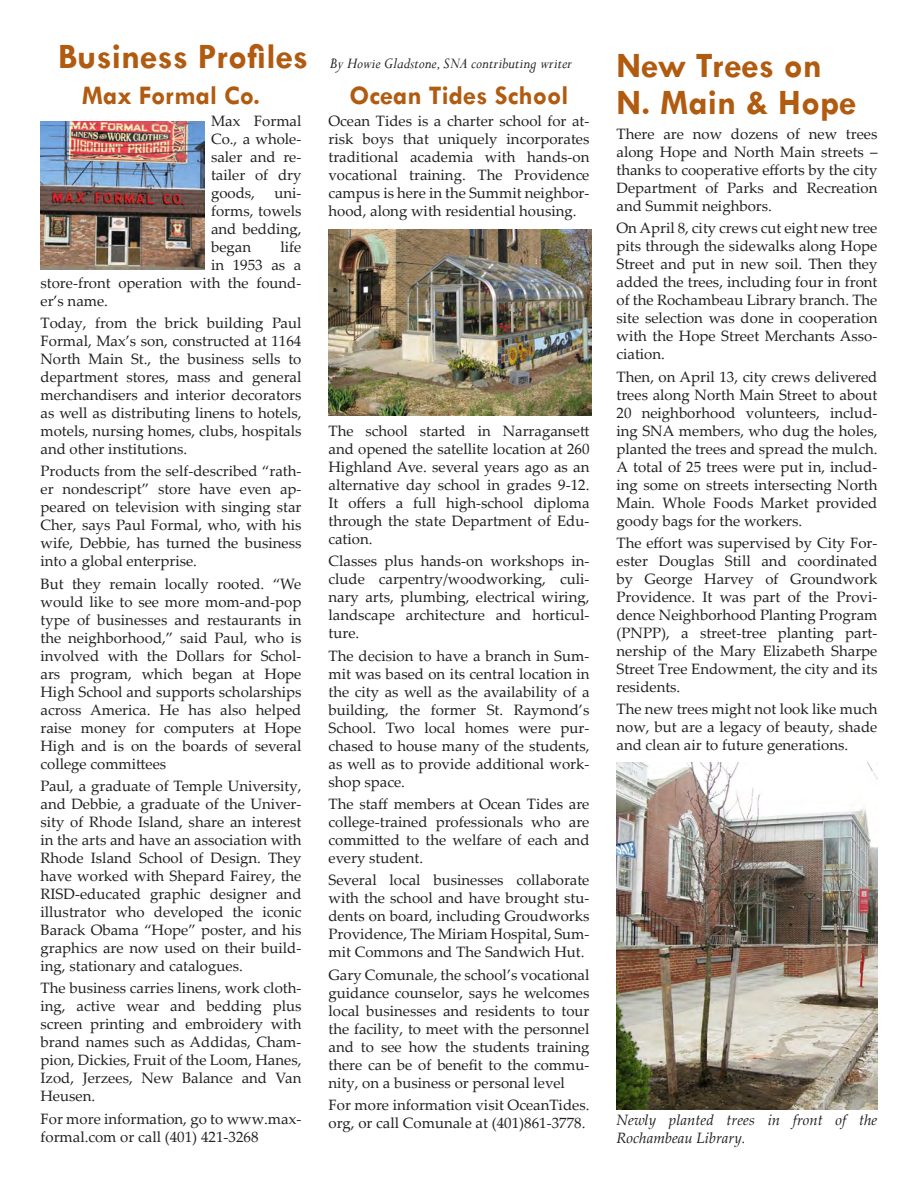
<style>
.page{position:relative;width:918px;height:1188px;background:#fff}
.page>*{position:absolute;margin:0;border:0;box-sizing:border-box;transform-origin:0 0}
.headline{font:700 36px/37.5px "Tw Cen";color:#b15b10}
.headline-2{font:700 27px "Tw Cen";color:#b15b10}
.headline-3{font:italic 16.5px "Perpetua";color:#231f20}
.body{font:15px/18px "Palatino Linotype";color:#231f20;text-align:justify}
.body-2{font:italic 15px/18px "Palatino Linotype";color:#231f20}
</style>
<div class="page">
<img style="left:40px;top:122px;width:164px;height:148px">
<img style="left:616px;top:762px;width:262px;height:348px">
<img style="left:328px;top:230px;width:263px;height:186px">
<p class="headline" style="left:58px;top:37px;width:252px">Business Profiles</p>
<p class="headline-2" style="left:82px;top:79px;width:180px">Max Formal Co.</p>
<p class="body" style="left:211px;top:111px;width:92px">Max Formal Co., a whole&shy;saler and re&shy;tailer of dry goods,</p>
<p class="body" style="left:211px;top:183px;width:92px;text-indent:63px">uni&shy;forms, towels and bedding, began</p>
<p class="body" style="left:281px;top:237px;width:22px">life</p>
<p class="body" style="left:211px;top:255px;width:92px">in 1953 as a</p>
<p class="body" style="left:41px;top:273px;width:262px">store-front operation with the found-</p>
<p class="body" style="left:41px;top:291px;width:69px">er’s name.</p>
<p class="body" style="left:41px;top:313px;width:263px">Today, from the brick building Paul Formal, Max’s son, constructed at 1164<br>North Main St., the business sells to department stores, mass and general merchandisers and interior decorators as well as distributing linens to hotels, motels, nursing homes, clubs, hospitals and other institutions.</p>
<p class="body" style="left:41px;top:462px;width:263px">Products from the self-described “rath&shy;er nondescript” store have even ap&shy;peared on television with singing star Cher, says Paul Formal, who, with his wife, Debbie, has turned the business into a global enterprise.</p>
<p class="body" style="left:41px;top:574px;width:263px">But they remain locally rooted. “We would like to see more mom-and-pop type of businesses and restaurants in the neighborhood,” said Paul, who is involved with the Dollars for Schol&shy;ars program, which began at Hope High School and supports scholarships across America. He has also helped raise money for computers at Hope High and is on the boards of several college committees</p>
<p class="body" style="left:41px;top:776px;width:263px">Paul, a graduate of Temple University, and Debbie, a graduate of the Univer&shy;sity of Rhode Island, share an interest in the arts and have an association with Rhode Island School of Design. They have worked with Shepard Fairey, the RISD-educated graphic designer and illustrator who developed the iconic Barack Obama “Hope” poster, and his graphics are now used on their build&shy;ing, stationary and catalogues.</p>
<p class="body" style="left:41px;top:979px;width:263px">The business carries linens, work cloth&shy;ing, active wear and bedding plus screen printing and embroidery with brand names such as Addidas, Cham&shy;pion, Dickies, Fruit of the Loom, Hanes, Izod, Jerzees, New Balance and Van Heusen.</p>
<p class="body" style="left:41px;top:1109px;width:262px">For more information, go to www.max&shy;formal.com or call (401) 421-3268</p>
<p class="headline-3" style="left:330px;top:53px;width:244px">By Howie Gladstone, SNA contributing writer</p>
<p class="headline" style="left:616px;top:46px;width:241px">New Trees on<br>N. Main &amp; Hope</p>
<p class="body" style="left:616px;top:124px;width:263px">There are now dozens of new trees along Hope and North Main streets – thanks to cooperative efforts by the city Department of Parks and Recreation and Summit neighbors.</p>
<p class="body" style="left:616px;top:219px;width:263px">On April 8, city crews cut eight new tree pits through the sidewalks along Hope Street and put in new soil. Then they added the trees, including four in front of the Rochambeau Library branch. The site selection was done in cooperation with the Hope Street Merchants Asso&shy;ciation.</p>
<p class="body" style="left:616px;top:367px;width:263px">Then, on April 13, city crews delivered trees along North Main Street to about 20 neighborhood volunteers, includ&shy;ing SNA members, who dug the holes, planted the trees and spread the mulch.<br>A total of 25 trees were put in, includ&shy;ing some on streets intersecting North Main. Whole Foods Market provided goody bags for the workers.</p>
<p class="body" style="left:616px;top:533px;width:263px">The effort was supervised by City For&shy;ester Douglas Still and coordinated by George Harvey of Groundwork Providence. It was part of the Provi&shy;dence Neighborhood Planting Program (PNPP), a street-tree planting part&shy;nership of the Mary Elizabeth Sharpe Street Tree Endowment, the city and its residents.</p>
<p class="body" style="left:616px;top:700px;width:262px">The new trees might not look like much now, but are a legacy of beauty, shade and clean air to future generations.</p>
<p class="headline-2" style="left:349px;top:79px;width:221px">Ocean Tides School</p>
<p class="body" style="left:328px;top:111px;width:263px">Ocean Tides is a charter school for at&shy;risk boys that uniquely incorporates traditional academia with hands-on vocational training. The Providence campus is here in the Summit neighbor&shy;hood, along with residential housing.</p>
<p class="body" style="left:328px;top:421px;width:263px">The school started in Narragansett and opened the satellite location at 260<br>Highland Ave. several years ago as an alternative day school in grades 9-12.<br>It offers a full high-school diploma through the state Department of Edu&shy;cation.</p>
<p class="body" style="left:328px;top:552px;width:262px">Classes plus hands-on workshops in&shy;clude carpentry/woodworking, culi&shy;nary arts, plumbing, electrical wiring, landscape architecture and horticul&shy;ture.</p>
<p class="body" style="left:328px;top:646px;width:263px">The decision to have a branch in Sum&shy;mit was based on its central location in the city as well as the availability of a building, the former St. Raymond’s School. Two local homes were pur&shy;chased to house many of the students, as well as to provide additional work&shy;shop space.</p>
<p class="body" style="left:328px;top:794px;width:263px">The staff members at Ocean Tides are college-trained professionals who are committed to the welfare of each and every student.</p>
<p class="body" style="left:328px;top:871px;width:263px">Several local businesses collaborate with the school and have brought stu&shy;dents on board, including Groudworks Providence, The Miriam Hospital, Sum&shy;mit Commons and The Sandwich Hut.</p>
<p class="body" style="left:328px;top:965px;width:263px">Gary Comunale, the school’s vocational guidance counselor, says he welcomes local businesses and residents to tour the facility, to meet with the personnel and to see how the students training there can be of benefit to the commu&shy;nity, on a business or personal level</p>
<p class="body" style="left:328px;top:1095px;width:262px">For more information visit OceanTides. org, or call Comunale at (401)861-3778.</p>
<p class="body-2" style="left:616px;top:1111px;width:262px">Newly planted trees in front of the<br>Rochambeau Library.</p>
</div>
